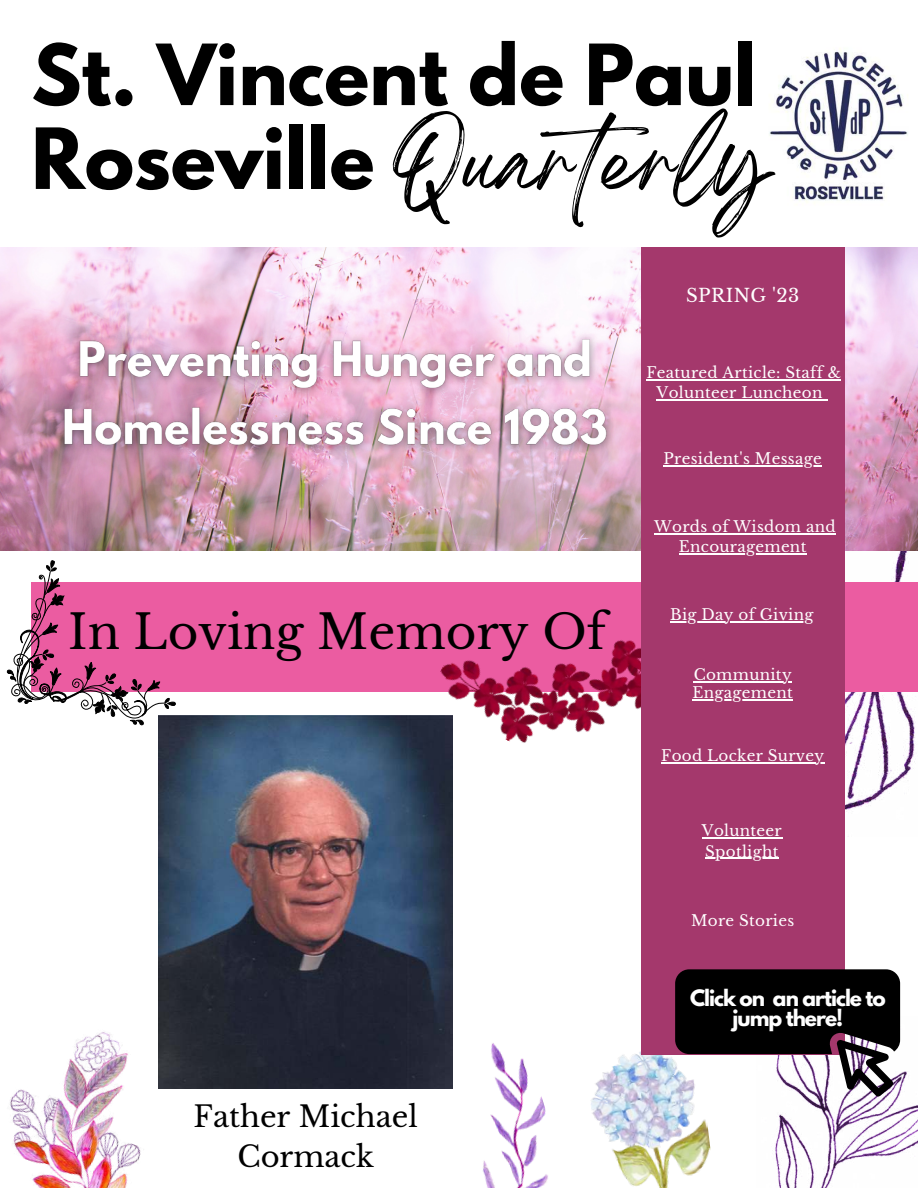
<style>
.page{position:relative;width:918px;height:1188px;background:#fff}
.page>*{position:absolute;margin:0;border:0;box-sizing:border-box;transform-origin:0 0}
.t1{font:700 74.55px/83.8px "League Spartan";color:#000}
.t2{font:46.95px "Libre Baskerville";color:#000}
.t3{font:28.95px/40.3px "Libre Baskerville";color:#000;text-align:center}
.t4{font:700 20.1px/20.4px "League Spartan";letter-spacing:-.05em;color:#fff;text-align:center}
.t5{font:18.15px "Libre Baskerville";letter-spacing:.02em;color:#fff}
.t6{font:15.15px/20.2px "Libre Baskerville";letter-spacing:.02em;color:#fff;text-align:center}
.s1{font-family:"Breathing";font-weight:400;font-size:77.4px}
</style>
<div class="page">
<img style="left:775px;top:1017px;width:143px;height:171px">
<img style="left:10px;top:1008px;width:149px;height:180px">
<img style="left:844px;top:550px;width:74px;height:286px">
<img style="left:483px;top:1043px;width:65px;height:145px">
<img style="left:591px;top:1051px;width:120px;height:137px">
<div style="left:31px;top:583px;width:887px;height:109px;background:#eb5ca1"></div>
<img style="left:0;top:247px;width:918px;height:303px">
<img style="left:769px;top:48px;width:139px;height:154px">
<img style="left:48px;top:327px;width:573px;height:149px">
<img style="left:427px;top:538px;width:214px;height:205px">
<div style="left:641px;top:247px;width:203px;height:808px;background:#a4386c"></div>
<svg style="left:675px;top:969px;width:225px;height:127px"></svg>
<svg style="left:6px;top:560px;width:170px;height:167px"></svg>
<img style="left:159px;top:715px;width:294px;height:374px">
<hr style="left:646px;top:379px;width:195px;height:1px;background:#fff">
<hr style="left:657px;top:400px;width:166px;height:1px;background:#fff">
<hr style="left:664px;top:465px;width:158px;height:1px;background:#fff">
<hr style="left:654px;top:533px;width:182px;height:1px;background:#fff">
<hr style="left:679px;top:553px;width:128px;height:1px;background:#fff">
<hr style="left:670px;top:621px;width:144px;height:1px;background:#fff">
<hr style="left:661px;top:762px;width:163px;height:1px;background:#fff">
<hr style="left:694px;top:681px;width:98px;height:1px;background:#fff">
<hr style="left:693px;top:699px;width:100px;height:1px;background:#fff">
<hr style="left:702px;top:838px;width:80px;height:1px;background:#fff">
<hr style="left:705px;top:858px;width:74px;height:1px;background:#fff">
<h1 class="t1" style="left:31px;top:32px;width:741px">St. Vincent de Paul<br>Roseville <span class="s1">Quarterly</span></h1>
<p class="t5" style="left:686px;top:284px;width:115px">SPRING '23</p>
<p class="t6" style="left:646px;top:363px;width:196px">Featured Article: Staff &amp;<br>Volunteer Luncheon</p>
<p class="t6" style="left:664px;top:449px;width:160px">President's Message</p>
<h2 class="t2" style="left:68px;top:604px;width:540px">In Loving Memory Of</h2>
<h3 class="t3" style="left:194px;top:1097px;width:226px">Father Michael<br>Cormack</h3>
<p class="t6" style="left:654px;top:516px;width:183px">Words of Wisdom and<br>Encouragement</p>
<p class="t6" style="left:670px;top:605px;width:145px">Big Day of Giving</p>
<p class="t6" style="left:693px;top:665px;width:102px;line-height:18px;text-align:left">Community<br>Engagement</p>
<p class="t6" style="left:661px;top:745px;width:164px">Food Locker Survey</p>
<p class="t6" style="left:702px;top:821px;width:81px;text-align:left">Volunteer<br>Spotlight</p>
<p class="t6" style="left:691px;top:911px;width:105px">More Stories</p>
<h3 class="t4" style="left:690px;top:987px;width:197px">Click on an article to jump there!</h3>
</div>
